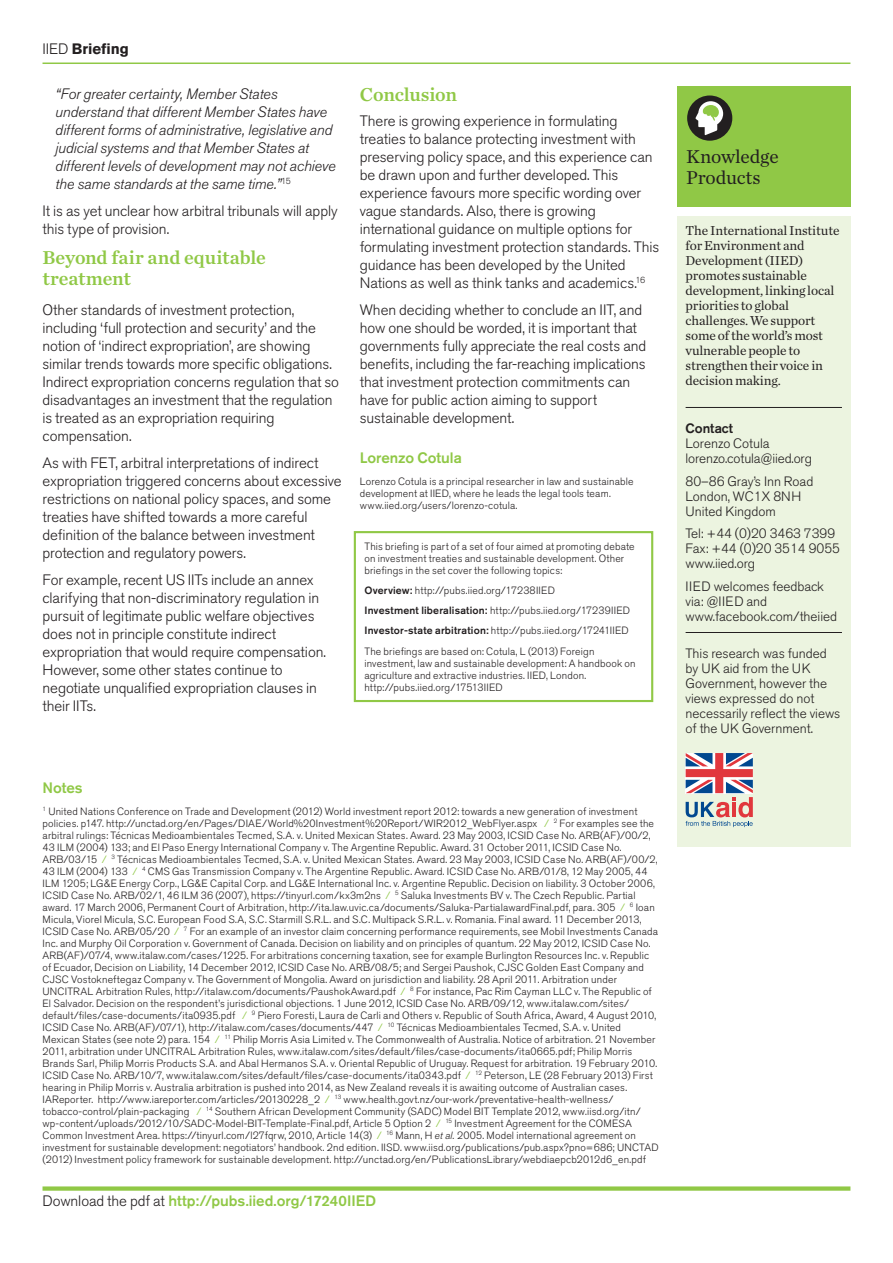
<style>
.page{position:relative;width:893px;height:1263px;background:#fff}
.page>*{position:absolute;margin:0;border:0;box-sizing:border-box;transform-origin:0 0}
.t1{font:19.5px/21px "Chronicle Text G1 Semi";letter-spacing:-.01em;color:#90c846}
.t2{font:19.5px/20.7px "Chronicle Text G1";letter-spacing:-.01em;color:#231f20}
.t3{font:300 15px/18px "Akzidenz Grotesk BE";letter-spacing:-.005em;color:#231f20}
.t4{font:italic 300 15px/18px "Akzidenz Grotesk BE";letter-spacing:-.005em;color:#231f20}
.t5{font:500 15px "Akzidenz Grotesk BE";letter-spacing:-.005em;color:#90c846}
.t6{font:700 15px "Akzidenz Grotesk BE";letter-spacing:-.005em;color:#231f20}
.t7{font:300 13.5px/15px "Akzidenz Grotesk BE";letter-spacing:-.005em;color:#231f20}
.t8{font:13.5px/15px "Chronicle Text G1";letter-spacing:-.01em;color:#231f20}
.t9{font:500 13.5px "Akzidenz Grotesk BE";letter-spacing:-.005em;color:#231f20}
.t10{font:300 10.5px/12px "Akzidenz Grotesk BE";letter-spacing:.015em;color:#231f20}
.s1{font-weight:300}
.s2{font-weight:500}
.s3{color:#90c846}
.s4{font-style:italic}
.s5{font-weight:300;color:#231f20}
</style>
<div class="page">
<div style="left:677px;top:86px;width:173px;height:121px;background:#90c846"></div>
<div style="left:687px;top:95px;width:45px;height:46px;background:#231f20;border-radius:50%"></div>
<svg style="left:695px;top:101px;width:28px;height:34px"></svg>
<div style="left:677px;top:216px;width:173px;height:630px;background:#ecf4e0"></div>
<hr style="left:686px;top:407px;width:156px;height:1px;background:#231f20">
<hr style="left:686px;top:632px;width:156px;height:1px;background:#231f20">
<hr style="left:43px;top:63px;width:807px;height:1px;background:#90c846">
<div style="left:43px;top:1186px;width:807px;height:5px;background:#90c846"></div>
<svg style="left:686px;top:753px;width:67px;height:74px"></svg>
<div style="left:354px;top:531px;width:299px;height:171px;border:2px solid #90c846"></div>
<h2 class="t6" style="left:43px;top:40px;width:88px"><span class="s1">IIED</span> Briefing</h2>
<p class="t4" style="left:55px;top:85px;width:282px">“For greater certainty, Member States understand that different Member States have different forms of administrative, legislative and judicial systems and that Member States at different levels of development may not achieve the same standards at the same time.”<sup>15</sup></p>
<h2 class="t3" style="left:43px;top:202px;width:297px">It is as yet unclear how arbitral tribunals will apply this type of provision.</h2>
<h1 class="t1" style="left:43px;top:246px;width:225px">Beyond fair and equitable treatment</h1>
<p class="t3" style="left:43px;top:301px;width:298px">Other standards of investment protection, including ‘full protection and security’ and the notion of ‘indirect expropriation’, are showing similar trends towards more specific obligations.<br>Indirect expropriation concerns regulation that so disadvantages an investment that the regulation is treated as an expropriation requiring compensation.</p>
<p class="t3" style="left:43px;top:454px;width:301px">As with FET, arbitral interpretations of indirect expropriation triggered concerns about excessive restrictions on national policy spaces, and some treaties have shifted towards a more careful definition of the balance between investment protection and regulatory powers.</p>
<p class="t3" style="left:43px;top:571px;width:285px">For example, recent US IITs include an annex clarifying that non-discriminatory regulation in pursuit of legitimate public welfare objectives does not in principle constitute indirect expropriation that would require compensation.<br>However, some other states continue to negotiate unqualified expropriation clauses in their IITs.</p>
<h1 class="t1" style="left:360px;top:82px;width:99px">Conclusion</h1>
<p class="t3" style="left:360px;top:112px;width:301px">There is growing experience in formulating treaties to balance protecting investment with preserving policy space, and this experience can be drawn upon and further developed. This experience favours more specific wording over vague standards. Also, there is growing international guidance on multiple options for formulating investment protection standards. This guidance has been developed by the United Nations as well as think tanks and academics.<sup>16</sup></p>
<p class="t3" style="left:360px;top:301px;width:288px">When deciding whether to conclude an IIT, and how one should be worded, it is important that governments fully appreciate the real costs and benefits, including the far-reaching implications that investment protection commitments can have for public action aiming to support sustainable development.</p>
<h2 class="t5" style="left:360px;top:448px;width:104px">Lorenzo Cotula</h2>
<p class="t10" style="left:360px;top:475px;width:275px">Lorenzo Cotula is a principal researcher in law and sustainable development at IIED, where he leads the legal tools team. www.iied.org/users/lorenzo-cotula.</p>
<p class="t10" style="left:364px;top:540px;width:272px">This briefing is part of a set of four aimed at promoting debate on investment treaties and sustainable development. Other briefings in the set cover the following topics:</p>
<p class="t10" style="left:364px;top:580px;width:267px;line-height:20.2px"><span class="s2">Overview:</span> http://pubs.iied.org/17238IIED<br><span class="s2">Investment liberalisation:</span> http://pubs.iied.org/17239IIED <span class="s2">Investor-state arbitration:</span> http://pubs.iied.org/17241IIED The briefings are based on: Cotula, L (2013) Foreign</p>
<p class="t10" style="left:364px;top:657px;width:273px">investment, law and sustainable development: A handbook on agriculture and extractive industries. IIED, London. http://pubs.iied.org/17513IIED</p>
<h2 class="t5" style="left:43px;top:778px;width:42px">Notes</h2>
<p class="t10" style="left:43px;top:805px;width:618px"><sup>1</sup> United Nations Conference on Trade and Development (2012) World investment report 2012: towards a new generation of investment policies. p147. http://unctad.org/en/Pages/DIAE/World%20Investment%20Report/WIR2012_WebFlyer.aspx <span class="s3">/</span> <sup>2</sup> For examples see the arbitral rulings: Técnicas Medioambientales Tecmed, S.A. v. United Mexican States. Award. 23 May 2003, ICSID Case No. ARB(AF)/00/2, 43 ILM (2004) 133; and El Paso Energy International Company v. The Argentine Republic. Award. 31 October 2011, ICSID Case No.<br>ARB/03/15 <span class="s3">/</span> <sup>3</sup> Técnicas Medioambientales Tecmed, S.A. v. United Mexican States. Award. 23 May 2003, ICSID Case No. ARB(AF)/00/2, 43 ILM (2004) 133 <span class="s3">/</span> <sup>4</sup> CMS Gas Transmission Company v. The Argentine Republic. Award. ICSID Case No. ARB/01/8, 12 May 2005, 44<br>ILM 1205; LG&amp;E Energy Corp., LG&amp;E Capital Corp. and LG&amp;E International Inc. v. Argentine Republic. Decision on liability. 3 October 2006, ICSID Case No. ARB/02/1, 46 ILM 36 (2007), https://tinyurl.com/kx3m2ns <span class="s3">/</span> <sup>5</sup> Saluka Investments BV v. The Czech Republic. Partial award. 17 March 2006, Permanent Court of Arbitration, http://ita.law.uvic.ca/documents/Saluka-PartialawardFinal.pdf, para. 305 <span class="s3">/</span> <sup>6</sup> Ioan Micula, Viorel Micula, S.C. European Food S.A, S.C. Starmill S.R.L. and S.C. Multipack S.R.L. v. Romania. Final award. 11 December 2013, ICSID Case No. ARB/05/20 <span class="s3">/</span> <sup>7</sup> For an example of an investor claim concerning performance requirements, see Mobil Investments Canada Inc. and Murphy Oil Corporation v. Government of Canada. Decision on liability and on principles of quantum. 22 May 2012, ICSID Case No.<br>ARB(AF)/07/4, www.italaw.com/cases/1225. For arbitrations concerning taxation, see for example Burlington Resources Inc. v. Republic of Ecuador, Decision on Liability, 14 December 2012, ICSID Case No. ARB/08/5; and Sergei Paushok, CJSC Golden East Company and CJSC Vostokneftegaz Company v. The Government of Mongolia. Award on jurisdiction and liability. 28 April 2011. Arbitration under UNCITRAL Arbitration Rules, http://italaw.com/documents/PaushokAward.pdf <span class="s3">/</span> <sup>8</sup> For instance, Pac Rim Cayman LLC v. The Republic of El Salvador. Decision on the respondent’s jurisdictional objections. 1 June 2012, ICSID Case No. ARB/09/12, www.italaw.com/sites/ default/files/case-documents/ita0935.pdf <span class="s3">/</span> <sup>9</sup> Piero Foresti, Laura de Carli and Others v. Republic of South Africa, Award, 4 August 2010, ICSID Case No. ARB(AF)/07/1), http://italaw.com/cases/documents/447 <span class="s3">/</span> <sup>10</sup> Técnicas Medioambientales Tecmed, S.A. v. United Mexican States (see note 2) para. 154 <span class="s3">/</span> <sup>11</sup> Philip Morris Asia Limited v. The Commonwealth of Australia. Notice of arbitration. 21 November 2011, arbitration under UNCITRAL Arbitration Rules, www.italaw.com/sites/default/files/case-documents/ita0665.pdf; Philip Morris Brands Sarl, Philip Morris Products S.A. and Abal Hermanos S.A. v. Oriental Republic of Uruguay. Request for arbitration. 19 February 2010.<br>ICSID Case No. ARB/10/7, www.italaw.com/sites/default/files/case-documents/ita0343.pdf <span class="s3">/</span> <sup>12</sup> Peterson, LE (28 February 2013) First hearing in Philip Morris v. Australia arbitration is pushed into 2014, as New Zealand reveals it is awaiting outcome of Australian cases.<br>IAReporter. http://www.iareporter.com/articles/20130228_2 <span class="s3">/</span> <sup>13</sup> www.health.govt.nz/our-work/preventative-health-wellness/ tobacco-control/plain-packaging <span class="s3">/</span> <sup>14</sup> Southern African Development Community (SADC) Model BIT Template 2012, www.iisd.org/itn/ wp-content/uploads/2012/10/SADC-Model-BIT-Template-Final.pdf, Article 5 Option 2 <span class="s3">/</span> <sup>15</sup> Investment Agreement for the COMESA Common Investment Area. https://tinyurl.com/l27fqrw, 2010, Article 14(3) <span class="s3">/</span> <sup>16</sup> Mann, H <span class="s4">et al.</span> 2005. Model international agreement on investment for sustainable development: negotiators’ handbook. 2nd edition. IISD. www.iisd.org/publications/pub.aspx?pno=686; UNCTAD (2012) Investment policy framework for sustainable development. http://unctad.org/en/PublicationsLibrary/webdiaepcb2012d6_en.pdf</p>
<h2 class="t5" style="left:43px;top:1192px;width:335px"><span class="s5">Download the pdf at</span> http://pubs.iied.org/17240IIED</h2>
<h1 class="t2" style="left:686px;top:145px;width:94px">Knowledge<br>Products</h1>
<p class="t8" style="left:686px;top:223px;width:155px">The International Institute for Environment and<br>Development (IIED) promotes sustainable development, linking local priorities to global challenges. We support some of the world’s most vulnerable people to strengthen their voice in decision making.</p>
<p class="t9" style="left:686px;top:420px;width:49px">Contact</p>
<p class="t7" style="left:686px;top:436px;width:128px">Lorenzo Cotula lorenzo.cotula@iied.org</p>
<p class="t7" style="left:686px;top:474px;width:129px">80–86 Gray’s Inn Road<br>London, WC1X 8NH<br>United Kingdom</p>
<p class="t7" style="left:686px;top:526px;width:156px">Tel: +44 (0)20 3463 7399<br>Fax: +44 (0)20 3514 9055 www.iied.org</p>
<p class="t7" style="left:686px;top:579px;width:153px">IIED welcomes feedback via: @IIED and www.facebook.com/theiied</p>
<p class="t7" style="left:686px;top:646px;width:156px">This research was funded by UK aid from the UK<br>Government, however the views expressed do not necessarily reflect the views of the UK Government.</p>
</div>
